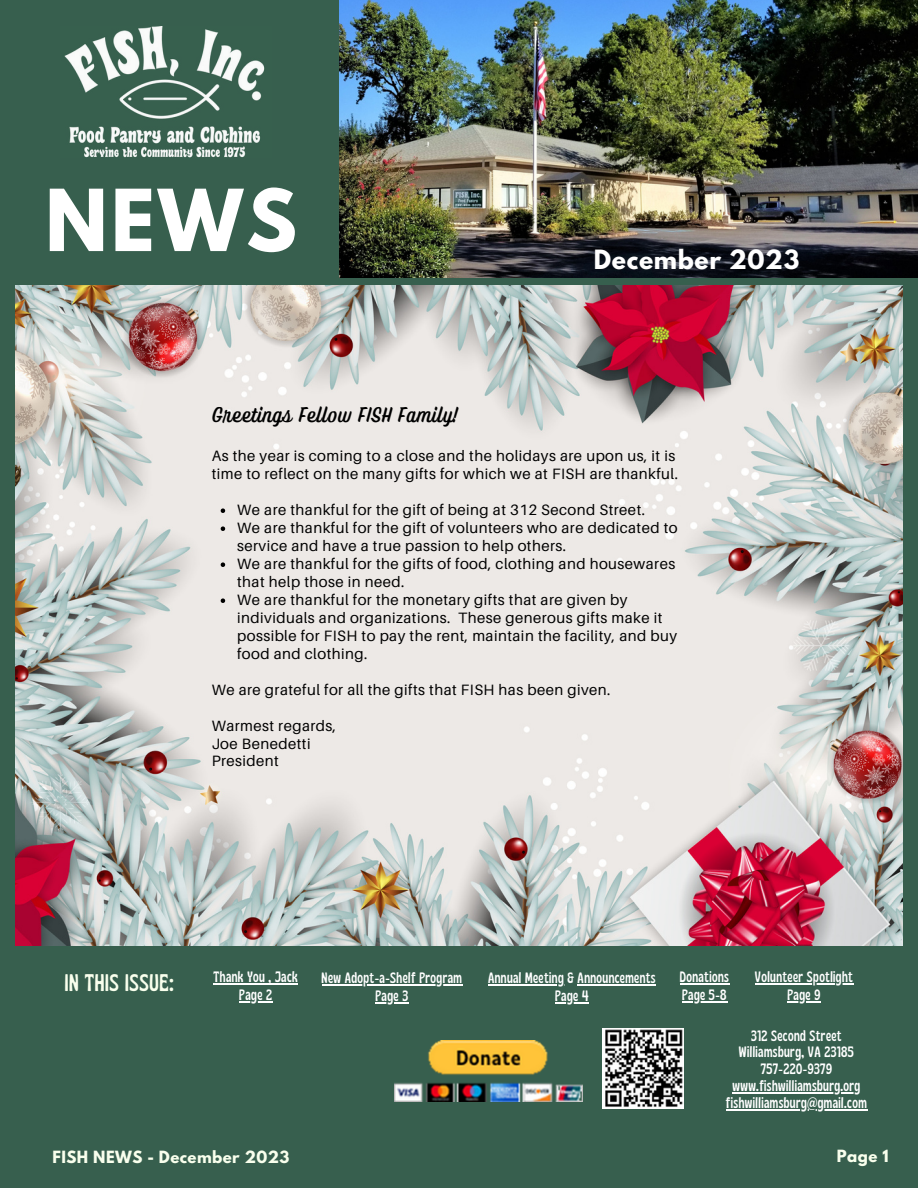
<style>
.page{position:relative;width:918px;height:1188px;background:#375f4e}
.page>*{position:absolute;margin:0;border:0;box-sizing:border-box;transform-origin:0 0}
.t1{font:700 75.6px "League Spartan";color:#fff}
.t2{font:condensed 24px "Gliker";letter-spacing:.03em;color:#f9ffed}
.t3{font:700 23.55px "League Spartan";letter-spacing:.03em;color:#fff}
.t4{font:21px "Ayr Tropika Island Script Casual";letter-spacing:.03em;color:#000}
.t5{font:15px/18px "Aileron";letter-spacing:.03em;color:#000}
.t6{font:condensed 15px "Gliker";letter-spacing:.03em;color:#fff}
.t7{font:700 15px "League Spartan";letter-spacing:.03em;color:#f9ffed}
</style>
<div class="page">
<img style="left:15px;top:285px;width:888px;height:661px">
<img style="left:64px;top:27px;width:201px;height:130px">
<img style="left:340px;top:0;width:578px;height:278px">
<svg style="left:221px;top:508px;width:4px;height:5px"></svg>
<svg style="left:221px;top:526px;width:4px;height:5px"></svg>
<svg style="left:221px;top:562px;width:4px;height:5px"></svg>
<svg style="left:221px;top:598px;width:4px;height:5px"></svg>
<img style="left:395px;top:1041px;width:188px;height:61px">
<img style="left:603px;top:1028px;width:81px;height:80px">
<hr style="left:733px;top:1092px;width:128px;height:1px;background:#fff">
<hr style="left:726px;top:1109px;width:141px;height:1px;background:#fff">
<hr style="left:214px;top:983px;width:84px;height:2px;background:#fff">
<hr style="left:239px;top:1001px;width:34px;height:2px;background:#fff">
<hr style="left:322px;top:984px;width:140px;height:1px;background:#fff">
<hr style="left:375px;top:1002px;width:34px;height:1px;background:#fff">
<hr style="left:488px;top:984px;width:76px;height:1px;background:#fff">
<hr style="left:578px;top:984px;width:78px;height:1px;background:#fff">
<hr style="left:555px;top:1002px;width:34px;height:1px;background:#fff">
<hr style="left:680px;top:983px;width:49px;height:1px;background:#fff">
<hr style="left:682px;top:1001px;width:45px;height:1px;background:#fff">
<hr style="left:755px;top:983px;width:98px;height:1px;background:#fff">
<hr style="left:787px;top:1001px;width:34px;height:1px;background:#fff">
<p class="t1" style="left:45px;top:183px;width:253px">NEWS</p>
<p class="t3" style="left:594px;top:248px;width:207px">December 2023</p>
<p class="t4" style="left:212px;top:401px;width:247px">Greetings Fellow FISH Family!</p>
<p class="t5" style="left:212px;top:447px;width:468px">As the year is coming to a close and the holidays are upon us, it is time to reflect on the many gifts for which we at FISH are thankful.</p>
<p class="t5" style="left:237px;top:501px;width:409px">We are thankful for the gift of being at 312 Second Street.</p>
<p class="t5" style="left:237px;top:519px;width:442px">We are thankful for the gift of volunteers who are dedicated to service and have a true passion to help others.</p>
<p class="t5" style="left:237px;top:555px;width:440px">We are thankful for the gifts of food, clothing and housewares that help those in need.</p>
<p class="t5" style="left:237px;top:591px;width:441px">We are thankful for the monetary gifts that are given by individuals and organizations. These generous gifts make it possible for FISH to pay the rent, maintain the facility, and buy food and clothing.</p>
<p class="t5" style="left:212px;top:681px;width:400px">We are grateful for all the gifts that FISH has been given.</p>
<p class="t5" style="left:212px;top:717px;width:126px">Warmest regards,</p>
<p class="t5" style="left:212px;top:735px;width:100px">Joe Benedetti</p>
<p class="t5" style="left:212px;top:752px;width:69px">President</p>
<p class="t2" style="left:65px;top:968px;width:110px">IN THIS ISSUE:</p>
<p class="t6" style="left:214px;top:968px;width:86px">Thank You , Jack</p>
<p class="t6" style="left:239px;top:986px;width:34px">Page 2</p>
<p class="t6" style="left:322px;top:969px;width:142px">New Adopt-a-Shelf Program</p>
<p class="t6" style="left:375px;top:987px;width:34px">Page 3</p>
<p class="t6" style="left:488px;top:969px;width:169px">Annual Meeting &amp; Announcements</p>
<p class="t6" style="left:555px;top:987px;width:35px">Page 4</p>
<p class="t6" style="left:680px;top:968px;width:51px">Donations</p>
<p class="t6" style="left:682px;top:986px;width:46px">Page 5-8</p>
<p class="t6" style="left:755px;top:968px;width:99px">Volunteer Spotlight</p>
<p class="t6" style="left:787px;top:986px;width:34px">Page 9</p>
<p class="t6" style="left:751px;top:1026px;width:92px">312 Second Street</p>
<p class="t6" style="left:739px;top:1043px;width:116px">Williamsburg, VA 23185</p>
<p class="t6" style="left:761px;top:1060px;width:73px">757-220-9379</p>
<p class="t6" style="left:733px;top:1077px;width:129px">www.fishwilliamsburg.org</p>
<p class="t6" style="left:726px;top:1094px;width:142px">fishwilliamsburg@gmail.com</p>
<p class="t7" style="left:53px;top:1149px;width:238px">FISH NEWS - December 2023</p>
<p class="t7" style="left:837px;top:1148px;width:53px">Page 1</p>
</div>
